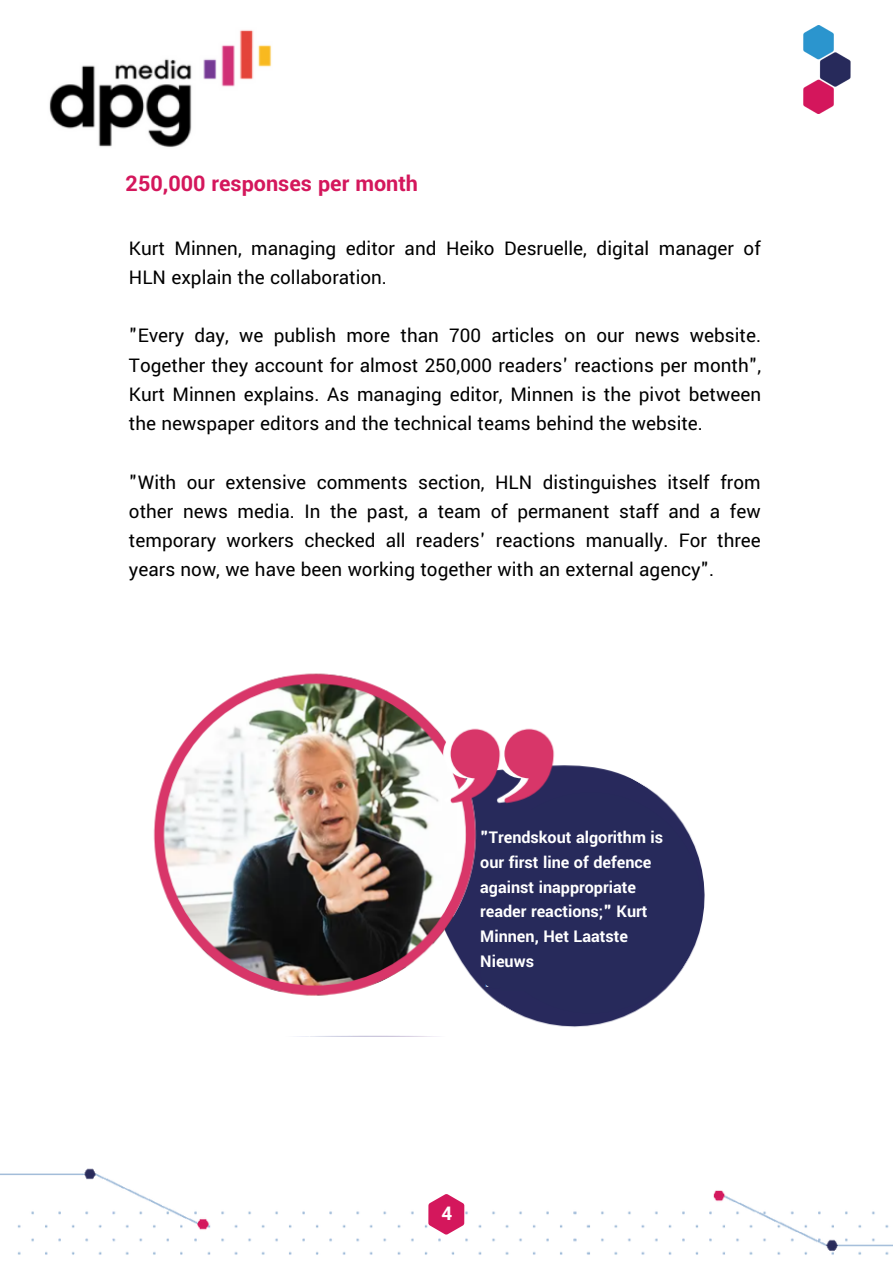
<style>
.page{position:relative;width:893px;height:1264px;background:#fff}
.page>*{position:absolute;margin:0;border:0;box-sizing:border-box;transform-origin:0 0}
.t1{font:700 24px "Yantramanav";color:#d4175c}
.t2{font:21px/29.2px "Yantramanav";color:#000;text-align:justify}
.t3{font:700 21px "Yantramanav";color:#fff}
.t4{font:700 18px/24.8px "Yantramanav";color:#fff}
</style>
<div class="page">
<svg style="left:428px;top:1194px;width:36px;height:40px"></svg>
<img style="left:49px;top:30px;width:223px;height:117px">
<img style="left:803px;top:25px;width:48px;height:88px">
<img style="left:153px;top:673px;width:552px;height:363px">
<div style="left:480px;top:792px;width:221px;height:221px;background:#272a5b;border-radius:50%"></div>
<div style="left:480px;top:809px;width:154px;height:154px;background:#272a5b"></div>
<div style="left:501px;top:954px;width:66px;height:37px;background:#272a5b"></div>
<div style="left:480px;top:957px;width:31px;height:31px;background:#272a5b;border-radius:50%"></div>
<p class="t1" style="left:126px;top:168px;width:294px">250,000 responses per month</p>
<p class="t2" style="left:129px;top:234px;width:633px">Kurt Minnen, managing editor and Heiko Desruelle, digital manager of<br>HLN explain the collaboration.</p>
<p class="t2" style="left:129px;top:322px;width:633px">"Every day, we publish more than 700 articles on our news website.<br>Together they account for almost 250,000 readers' reactions per month", Kurt Minnen explains. As managing editor, Minnen is the pivot between the newspaper editors and the technical teams behind the website.</p>
<p class="t2" style="left:129px;top:468px;width:633px">"With our extensive comments section, HLN distinguishes itself from other news media. In the past, a team of permanent staff and a few temporary workers checked all readers' reactions manually. For three years now, we have been working together with an external agency".</p>
<p class="t4" style="left:480px;top:825px;width:184px">"Trendskout algorithm is our first line of defence against inappropriate reader reactions;" Kurt<br>Minnen, Het Laatste<br>Nieuws</p>
<p class="t3" style="left:441px;top:1200px;width:12px">4</p>
</div>
